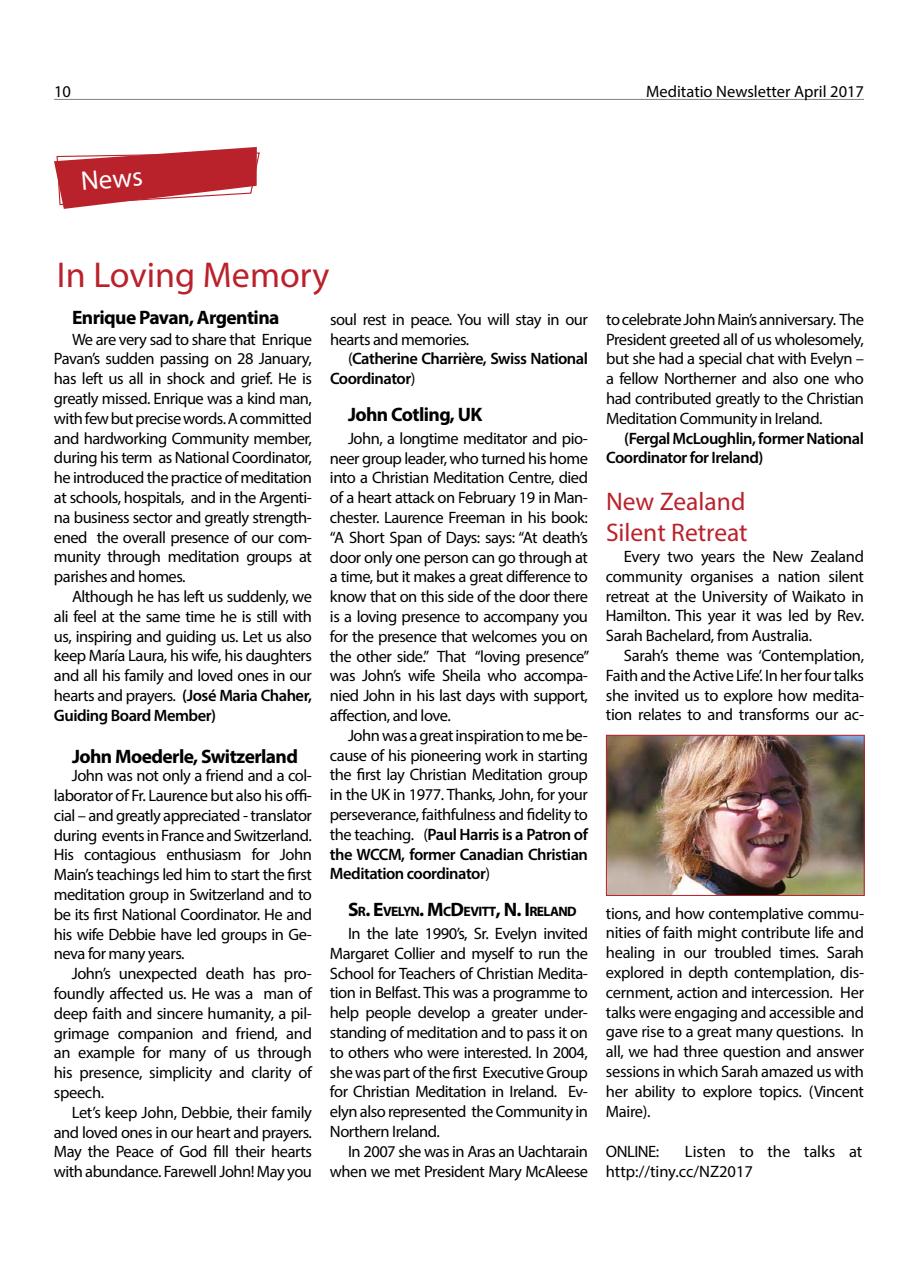
<style>
.page{position:relative;width:918px;height:1263px;background:#fff}
.page>*{position:absolute;margin:0;border:0;box-sizing:border-box;transform-origin:0 0}
.t1{font:36px "Myriad Pro";color:#ba222b}
.t2{font:27px "Myriad Pro";color:#fff}
.t3{font:25.5px/30.6px "Myriad Pro";color:#ba222b}
.t4{font:700 19.5px "Myriad Pro";letter-spacing:-.03em;color:#000}
.t5{font:16.5px/19.8px "Myriad Pro";letter-spacing:-.03em;color:#000;text-align:justify}
.t6{font:600 16.5px/19.8px "Myriad Pro";letter-spacing:-.03em;color:#000}
.t7{font:16.5px/19.8px "Myriad Pro";color:#000}
.t8{font:700 13.65px "Myriad Pro";letter-spacing:-.045em;color:#000}
.s1{font-weight:600}
.s2{font-weight:400}
.s3{font-size:19.5px}
</style>
<div class="page">
<hr style="left:54px;top:99px;width:810px;height:1px;background:#000">
<svg style="left:54px;top:147px;width:206px;height:62px"></svg>
<img style="left:608px;top:737px;width:254px;height:157px">
<div style="left:606px;top:735px;width:258px;height:161px;border:1px solid #ba222b"></div>
<p class="t5" style="left:54px;top:82px;width:18px">10</p>
<p class="t7" style="left:646px;top:82px;width:219px">Meditatio Newsletter April 2017</p>
<h2 class="t2" style="left:80px;top:165px;width:63px;rotate:-5deg">News</h2>
<h1 class="t1" style="left:57px;top:253px;width:274px">In Loving Memory</h1>
<p class="t4" style="left:72px;top:305px;width:209px">Enrique Pavan, Argentina</p>
<p class="t5" style="left:54px;top:329px;width:260px;text-indent:18px">We are very sad to share that Enrique Pavan’s sudden passing on 28 January, has left us all in shock and grief. He is greatly missed. Enrique was a kind man, with few but precise words. A committed and hardworking Community member, during his term as National Coordinator, he introduced the practice of meditation at schools, hospitals, and in the Argenti&shy;na business sector and greatly strength&shy;ened the overall presence of our com&shy;munity through meditation groups at parishes and homes.</p>
<p class="t5" style="left:54px;top:586px;width:260px;text-indent:18px">Although he has left us suddenly, we ali feel at the same time he is still with us, inspiring and guiding us. Let us also keep María Laura, his wife, his daughters and all his family and loved ones in our hearts and prayers. <span class="s1">(José Maria Chaher, Guiding Board Member)</span></p>
<p class="t4" style="left:72px;top:743px;width:228px">John Moederle, Switzerland</p>
<p class="t5" style="left:54px;top:765px;width:260px;text-indent:18px">John was not only a friend and a col&shy;laborator of Fr. Laurence but also his offi&shy;cial – and greatly appreciated - translator during events in France and Switzerland.<br>His contagious enthusiasm for John Main’s teachings led him to start the first meditation group in Switzerland and to be its first National Coordinator. He and his wife Debbie have led groups in Ge&shy;neva for many years.</p>
<p class="t5" style="left:54px;top:963px;width:260px;text-indent:18px">John’s unexpected death has pro&shy;foundly affected us. He was a man of deep faith and sincere humanity, a pil&shy;grimage companion and friend, and an example for many of us through his presence, simplicity and clarity of speech.</p>
<p class="t5" style="left:54px;top:1102px;width:260px;text-indent:18px">Let’s keep John, Debbie, their family and loved ones in our heart and prayers.<br>May the Peace of God fill their hearts with abundance. Farewell John! May you</p>
<p class="t5" style="left:330px;top:309px;width:259px">soul rest in peace. You will stay in our hearts and memories.</p>
<p class="t6" style="left:330px;top:348px;width:259px;text-indent:18px"><span class="s2">(</span>Catherine Charrière, Swiss National<br>Coordinator<span class="s2">)</span></p>
<p class="t4" style="left:348px;top:402px;width:136px">John Cotling, UK</p>
<p class="t5" style="left:330px;top:428px;width:261px;text-indent:18px">John, a longtime meditator and pio&shy;neer group leader, who turned his home into a Christian Meditation Centre, died of a heart attack on February 19 in Man&shy;chester. Laurence Freeman in his book: “A Short Span of Days: says: “At death’s door only one person can go through at a time, but it makes a great difference to know that on this side of the door there is a loving presence to accompany you for the presence that welcomes you on the other side.” That “loving presence” was John’s wife Sheila who accompa&shy;nied John in his last days with support, affection, and love.</p>
<p class="t5" style="left:330px;top:725px;width:260px;text-indent:18px">John was a great inspiration to me be&shy;cause of his pioneering work in starting the first lay Christian Meditation group in the UK in 1977. Thanks, John, for your perseverance, faithfulness and fidelity to the teaching. (<span class="s1">Paul Harris is a Patron of the WCCM, former Canadian Christian Meditation coordinator</span>)</p>
<p class="t8" style="left:348px;top:903px;width:229px"><span class="s3">S</span>R<span class="s3">. E</span>VELYN<span class="s3">. M</span>C<span class="s3">D</span>EVITT<span class="s3">, N. I</span> RELAND</p>
<p class="t5" style="left:330px;top:923px;width:260px;text-indent:18px">In the late 1990’s, Sr. Evelyn invited Margaret Collier and myself to run the School for Teachers of Christian Medita&shy;tion in Belfast. This was a programme to help people develop a greater under&shy;standing of meditation and to pass it on to others who were interested. In 2004, she was part of the first Executive Group for Christian Meditation in Ireland. Ev&shy;elyn also represented the Community in Northern Ireland.</p>
<p class="t5" style="left:330px;top:1141px;width:260px;text-align:right">In 2007 she was in Aras an Uachtarain when we met President Mary McAleese</p>
<p class="t5" style="left:606px;top:309px;width:259px">to celebrate John Main’s anniversary. The President greeted all of us wholesomely, but she had a special chat with Evelyn – a fellow Northerner and also one who had contributed greatly to the Christian Meditation Community in Ireland.</p>
<p class="t6" style="left:606px;top:428px;width:259px;text-indent:18px">(Fergal McLoughlin, former National<br>Coordinator for Ireland)</p>
<h3 class="t3" style="left:606px;top:486px;width:143px">New Zealand<br>Silent Retreat</h3>
<p class="t5" style="left:606px;top:546px;width:260px;text-indent:18px">Every two years the New Zealand community organises a nation silent retreat at the University of Waikato in Hamilton. This year it was led by Rev.<br>Sarah Bachelard, from Australia.</p>
<p class="t5" style="left:606px;top:645px;width:260px;text-indent:18px">Sarah’s theme was ‘Contemplation, Faith and the Active Life’. In her four talks she invited us to explore how medita&shy;tion relates to and transforms our ac-</p>
<p class="t5" style="left:606px;top:903px;width:260px">tions, and how contemplative commu&shy;nities of faith might contribute life and healing in our troubled times. Sarah explored in depth contemplation, dis&shy;cernment, action and intercession. Her talks were engaging and accessible and gave rise to a great many questions. In all, we had three question and answer sessions in which Sarah amazed us with her ability to explore topics. (Vincent Maire).</p>
<p class="t7" style="left:606px;top:1141px;width:258px;text-indent:79px">Listen to the talks at http://tiny.cc/NZ2017</p>
<p class="t5" style="left:606px;top:1141px;width:55px">ONLINE:</p>
</div>
